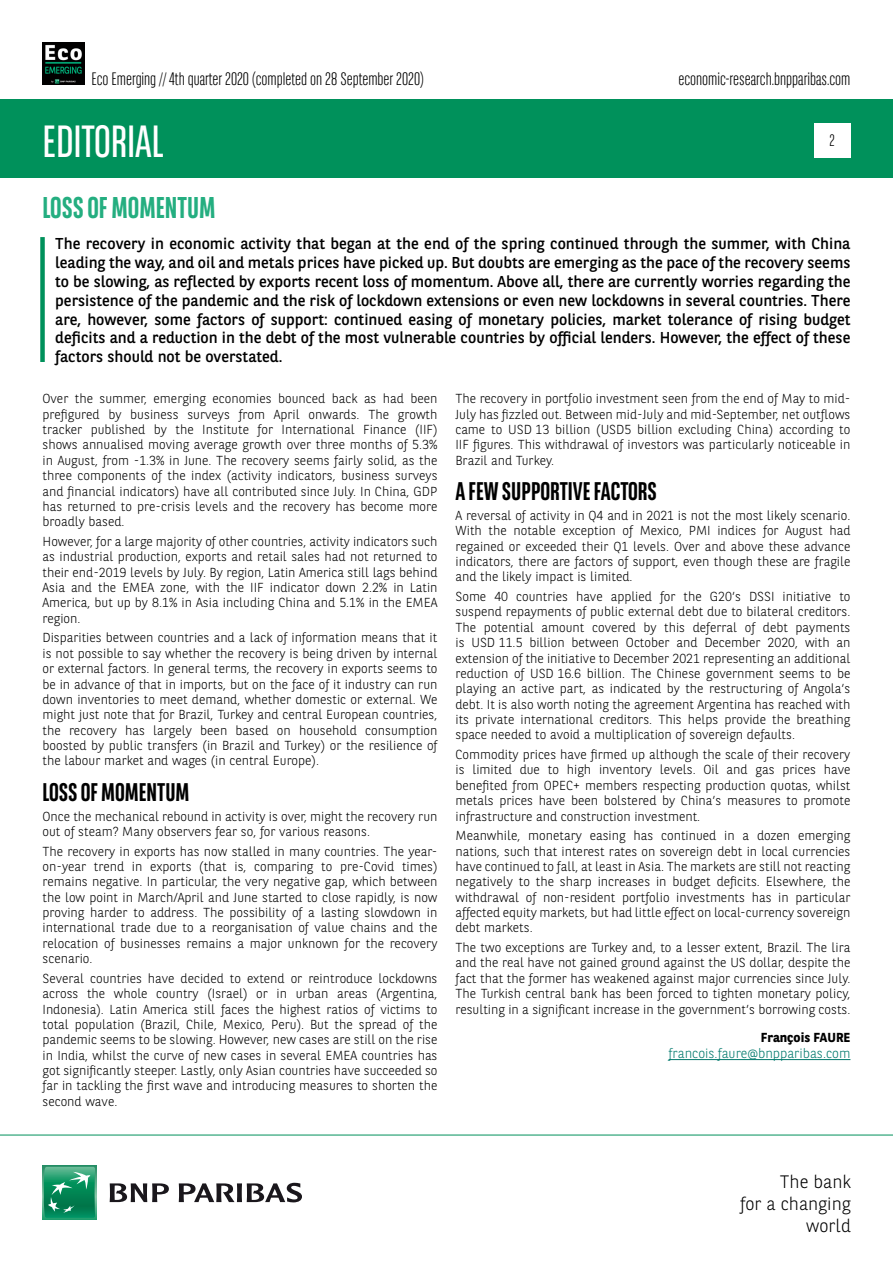
<style>
.page{position:relative;width:893px;height:1263px;background:#fff}
.page>*{position:absolute;margin:0;border:0;box-sizing:border-box;transform-origin:0 0}
.t1{font:45px "BNPP Sans Condensed";color:#fff}
.t2{font:700 30px "BNPP Sans Condensed";color:#24ae80}
.t3{font:700 25.5px "BNPP Sans Condensed";color:#000}
.t4{font:300 18px "BNPP Sans Condensed";color:#000}
.t5{font:300 18px/21.6px "BNPP Sans";color:#000;text-align:right}
.t6{font:300 16.5px "BNPP Sans Condensed";color:#000}
.t7{font:15.75px/18.9px "BNPP Sans";color:#000;text-align:justify}
.t8{font:300 13.5px "BNPP Sans";color:#00796c}
.t9{font:300 13.05px/15.3px "BNPP Sans";color:#000;text-align:justify}
.t10{font:700 13.05px "BNPP Sans";color:#000}
</style>
<div class="page">
<img style="left:43px;top:43px;width:42px;height:42px">
<div style="left:1px;top:99px;width:892px;height:78px;background:#00915b"></div>
<svg style="left:43px;top:1166px;width:53px;height:53px"></svg>
<svg style="left:44px;top:1167px;width:51px;height:51px;background:#26996e"></svg>
<svg style="left:110px;top:1183px;width:59px;height:19px"></svg>
<svg style="left:179px;top:1183px;width:123px;height:19px"></svg>
<hr style="left:0;top:1135px;width:893px;height:1px;background:#00915b">
<div style="left:814px;top:123px;width:36px;height:34px;background:#fff"></div>
<div style="left:40px;top:237px;width:5px;height:125px;background:#00915b"></div>
<hr style="left:669px;top:1059px;width:181px;height:1px;background:#00796c">
<h3 class="t4" style="left:91px;top:67px;width:334px">Eco Emerging // 4th quarter 2020 (completed on 28 September 2020)</h3>
<h1 class="t1" style="left:43px;top:113px;width:123px">EDITORIAL</h1>
<h2 class="t2" style="left:43px;top:190px;width:174px">LOSS OF MOMENTUM</h2>
<h3 class="t4" style="left:678px;top:67px;width:174px">economic-research.bnpparibas.com</h3>
<p class="t6" style="left:829px;top:130px;width:7px">2</p>
<p class="t7" style="left:55px;top:233px;width:797px">The recovery in economic activity that began at the end of the spring continued through the summer, with China leading the way, and oil and metals prices have picked up. But doubts are emerging as the pace of the recovery seems to be slowing, as reflected by exports recent loss of momentum. Above all, there are currently worries regarding the persistence of the pandemic and the risk of lockdown extensions or even new lockdowns in several countries. There are, however, some factors of support: continued easing of monetary policies, market tolerance of rising budget deficits and a reduction in the debt of the most vulnerable countries by official lenders. However, the effect of these factors should not be overstated.</p>
<p class="t9" style="left:43px;top:390px;width:396px">Over the summer, emerging economies bounced back as had been prefigured by business surveys from April onwards. The growth tracker published by the Institute for International Finance (IIF) shows annualised moving average growth over three months of 5.3% in August, from -1.3% in June. The recovery seems fairly solid, as the three components of the index (activity indicators, business surveys and financial indicators) have all contributed since July. In China, GDP has returned to pre-crisis levels and the recovery has become more broadly based.</p>
<p class="t9" style="left:43px;top:533px;width:396px">However, for a large majority of other countries, activity indicators such as industrial production, exports and retail sales had not returned to their end-2019 levels by July. By region, Latin America still lags behind Asia and the EMEA zone, with the IIF indicator down 2.2% in Latin America, but up by 8.1% in Asia including China and 5.1% in the EMEA region.</p>
<p class="t9" style="left:43px;top:630px;width:396px">Disparities between countries and a lack of information means that it is not possible to say whether the recovery is being driven by internal or external factors. In general terms, the recovery in exports seems to be in advance of that in imports, but on the face of it industry can run down inventories to meet demand, whether domestic or external. We might just note that for Brazil, Turkey and central European countries, the recovery has largely been based on household consumption boosted by public transfers (in Brazil and Turkey) or the resilience of the labour market and wages (in central Europe).</p>
<h3 class="t3" style="left:43px;top:777px;width:149px">LOSS OF MOMENTUM</h3>
<p class="t9" style="left:43px;top:808px;width:396px">Once the mechanical rebound in activity is over, might the recovery run out of steam? Many observers fear so, for various reasons.</p>
<p class="t9" style="left:43px;top:843px;width:396px">The recovery in exports has now stalled in many countries. The year&shy;on-year trend in exports (that is, comparing to pre-Covid times) remains negative. In particular, the very negative gap, which between the low point in March/April and June started to close rapidly, is now proving harder to address. The possibility of a lasting slowdown in international trade due to a reorganisation of value chains and the relocation of businesses remains a major unknown for the recovery scenario.</p>
<p class="t9" style="left:43px;top:970px;width:396px">Several countries have decided to extend or reintroduce lockdowns across the whole country (Israel) or in urban areas (Argentina, Indonesia). Latin America still faces the highest ratios of victims to total population (Brazil, Chile, Mexico, Peru). But the spread of the pandemic seems to be slowing. However, new cases are still on the rise in India, whilst the curve of new cases in several EMEA countries has got significantly steeper. Lastly, only Asian countries have succeeded so far in tackling the first wave and introducing measures to shorten the second wave.</p>
<p class="t9" style="left:455px;top:390px;width:396px">The recovery in portfolio investment seen from the end of May to mid-July has fizzled out. Between mid-July and mid-September, net outflows came to USD 13 billion (USD5 billion excluding China) according to IIF figures. This withdrawal of investors was particularly noticeable in Brazil and Turkey.</p>
<h3 class="t3" style="left:455px;top:477px;width:203px">A FEW SUPPORTIVE FACTORS</h3>
<p class="t9" style="left:455px;top:507px;width:396px">A reversal of activity in Q4 and in 2021 is not the most likely scenario.<br>With the notable exception of Mexico, PMI indices for August had regained or exceeded their Q1 levels. Over and above these advance indicators, there are factors of support, even though these are fragile and the likely impact is limited.</p>
<p class="t9" style="left:455px;top:588px;width:396px">Some 40 countries have applied for the G20’s DSSI initiative to suspend repayments of public external debt due to bilateral creditors.<br>The potential amount covered by this deferral of debt payments is USD 11.5 billion between October and December 2020, with an extension of the initiative to December 2021 representing an additional reduction of USD 16.6 billion. The Chinese government seems to be playing an active part, as indicated by the restructuring of Angola’s debt. It is also worth noting the agreement Argentina has reached with its private international creditors. This helps provide the breathing space needed to avoid a multiplication of sovereign defaults.</p>
<p class="t9" style="left:455px;top:746px;width:396px">Commodity prices have firmed up although the scale of their recovery is limited due to high inventory levels. Oil and gas prices have benefited from OPEC+ members respecting production quotas, whilst metals prices have been bolstered by China’s measures to promote infrastructure and construction investment.</p>
<p class="t9" style="left:455px;top:827px;width:396px">Meanwhile, monetary easing has continued in a dozen emerging nations, such that interest rates on sovereign debt in local currencies have continued to fall, at least in Asia. The markets are still not reacting negatively to the sharp increases in budget deficits. Elsewhere, the withdrawal of non-resident portfolio investments has in particular affected equity markets, but had little effect on local-currency sovereign debt markets.</p>
<p class="t9" style="left:455px;top:939px;width:396px">The two exceptions are Turkey and, to a lesser extent, Brazil. The lira and the real have not gained ground against the US dollar, despite the fact that the former has weakened against major currencies since July.<br>The Turkish central bank has been forced to tighten monetary policy, resulting in a significant increase in the government’s borrowing costs.</p>
<p class="t10" style="left:761px;top:1028px;width:91px">François FAURE</p>
<p class="t8" style="left:669px;top:1044px;width:183px">francois.faure@bnpparibas.com</p>
<h3 class="t5" style="left:740px;top:1170px;width:112px">The bank<br>for a changing world</h3>
</div>
